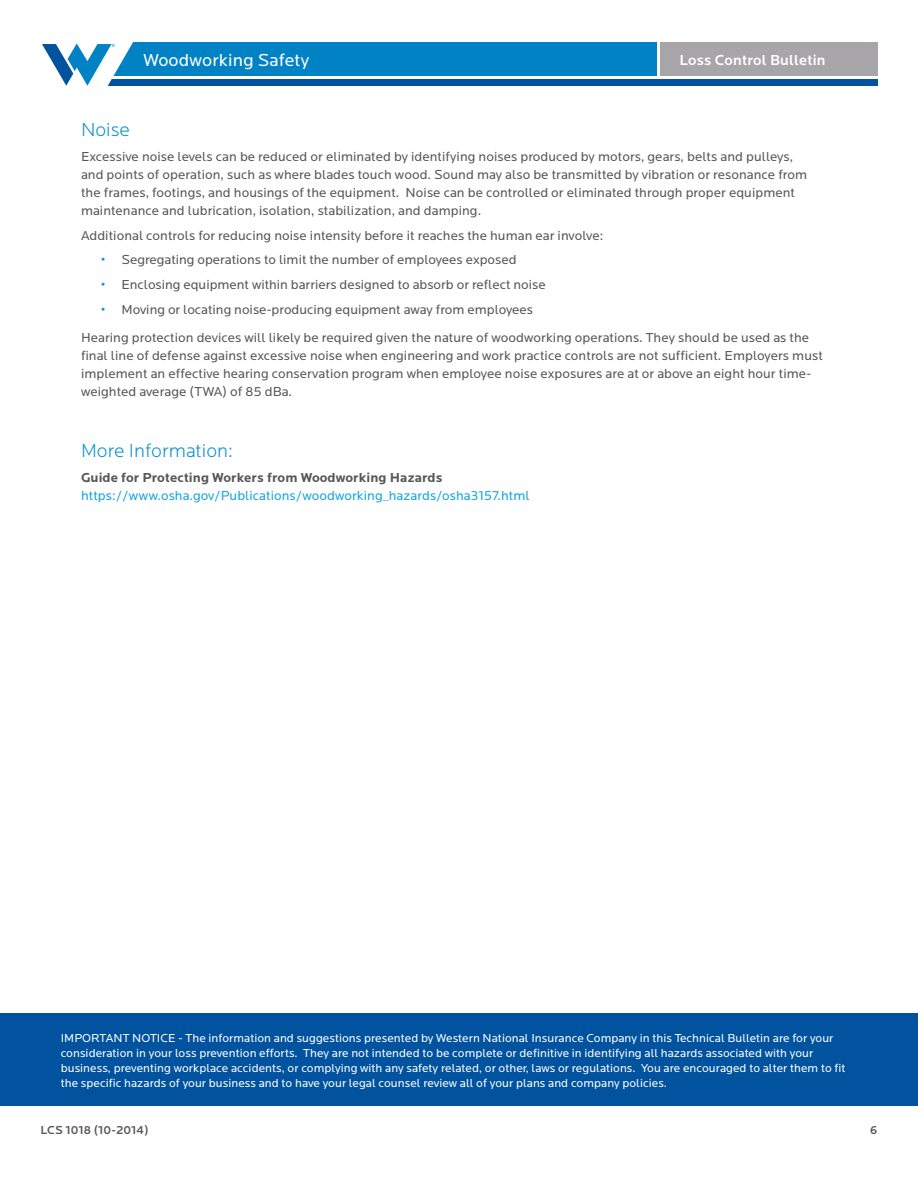
<style>
.page{position:relative;width:918px;height:1188px;background:#fff}
.page>*{position:absolute;margin:0;border:0;box-sizing:border-box;transform-origin:0 0}
.Header_-_sub_1{font:300 19.5px "Locator";color:#0d93cf}
.t1{font:18px "Locator";letter-spacing:.01em;color:#fff}
.t2{font:500 15px "Locator";letter-spacing:.01em;color:#fff}
.Body_Copy{font:13.5px/18px "Locator";letter-spacing:.005em;color:#57585a}
.Body_Copy-2{font:13.5px "Locator";letter-spacing:.005em;color:#16a6df}
.Bold_Copy{font:700 13.5px "Locator";letter-spacing:.005em;color:#57585a}
.Body_Copy-3{font:12px/15px "Locator";letter-spacing:.005em;color:#fff}
.Body_Copy-4{font:500 12px "Locator";letter-spacing:.005em;color:#57585a}
.s1{font-weight:700;color:#0d93cf}
</style>
<div class="page">
<div style="left:108px;top:42px;width:549px;height:34px;background:#0082c5"></div>
<div style="left:108px;top:79px;width:770px;height:7px;background:#0153a0"></div>
<div style="left:660px;top:42px;width:218px;height:34px;background:#a7a5a8"></div>
<svg style="left:42px;top:42px;width:91px;height:44px"></svg>
<div style="left:0;top:1013px;width:918px;height:93px;background:#0153a0"></div>
<p class="t1" style="left:143px;top:50px;width:167px">Woodworking Safety</p>
<p class="t2" style="left:680px;top:51px;width:147px">Loss Control Bulletin</p>
<p class="Header_-_sub_1" style="left:81px;top:120px;width:51px">Noise</p>
<p class="Body_Copy" style="left:81px;top:148px;width:728px">Excessive noise levels can be reduced or eliminated by identifying noises produced by motors, gears, belts and pulleys, and points of operation, such as where blades touch wood. Sound may also be transmitted by vibration or resonance from the frames, footings, and housings of the equipment. Noise can be controlled or eliminated through proper equipment maintenance and lubrication, isolation, stabilization, and damping.</p>
<p class="Body_Copy" style="left:81px;top:227px;width:524px">Additional controls for reducing noise intensity before it reaches the human ear involve:</p>
<p class="Body_Copy" style="left:101px;top:251px;width:417px"><span class="s1">•</span> Segregating operations to limit the number of employees exposed</p>
<p class="Body_Copy" style="left:101px;top:276px;width:446px"><span class="s1">•</span> Enclosing equipment within barriers designed to absorb or reflect noise</p>
<p class="Body_Copy" style="left:101px;top:301px;width:433px"><span class="s1">•</span> Moving or locating noise-producing equipment away from employees</p>
<p class="Body_Copy" style="left:81px;top:329px;width:743px">Hearing protection devices will likely be required given the nature of woodworking operations. They should be used as the final line of defense against excessive noise when engineering and work practice controls are not sufficient. Employers must implement an effective hearing conservation program when employee noise exposures are at or above an eight hour time&shy;weighted average (TWA) of 85 dBa.</p>
<p class="Header_-_sub_1" style="left:81px;top:441px;width:153px">More Information:</p>
<p class="Bold_Copy" style="left:81px;top:470px;width:363px">Guide for Protecting Workers from Woodworking Hazards</p>
<p class="Body_Copy-2" style="left:81px;top:488px;width:450px">https://www.osha.gov/Publications/woodworking_hazards/osha3157.html</p>
<p class="Body_Copy-3" style="left:61px;top:1031px;width:786px">IMPORTANT NOTICE - The information and suggestions presented by Western National Insurance Company in this Technical Bulletin are for your consideration in your loss prevention efforts. They are not intended to be complete or definitive in identifying all hazards associated with your business, preventing workplace accidents, or complying with any safety related, or other, laws or regulations. You are encouraged to alter them to fit the specific hazards of your business and to have your legal counsel review all of your plans and company policies.</p>
<p class="Body_Copy-4" style="left:40px;top:1123px;width:110px">LCS 1018 (10-2014)</p>
<p class="Body_Copy-4" style="left:870px;top:1123px;width:9px">6</p>
</div>
